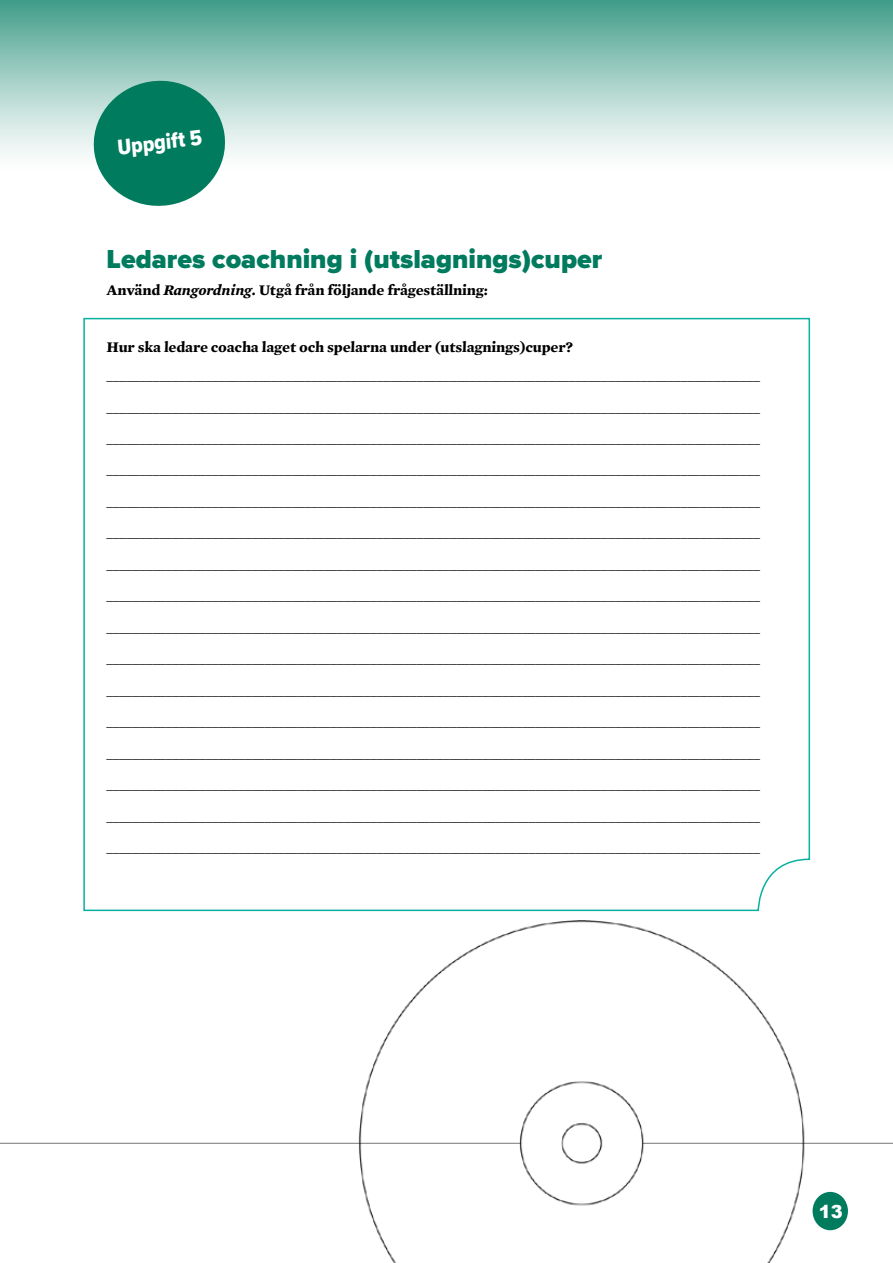
<style>
.page{position:relative;width:893px;height:1263px;background:#fff}
.page>*{position:absolute;margin:0;border:0;box-sizing:border-box;transform-origin:0 0}
.t1{font:900 27px "Proxima Nova";color:#007b5e}
.t2{font:22.5px "Proxima Nova Cond Extrabld";color:#fff}
.t3{font:900 18px "Arial";color:#fff}
.t4{font:15px/31.5px "Mercury Text G2";color:#000;text-align:justify}
.t5{font:700 15px "Mercury Text G2";color:#000}
.s1{font-style:italic}
</style>
<div class="page">
<div style="left:0;top:0;width:893px;height:170px;background:linear-gradient(to bottom,#469f8c,#fff)"></div>
<svg style="left:83px;top:317px;width:728px;height:595px"></svg>
<svg style="left:89px;top:76px;width:141px;height:130px;background:#3f9b86"></svg>
<img style="left:0;top:920px;width:893px;height:343px">
<h2 class="t2" style="left:115px;top:131px;width:87px;rotate:-7deg">Uppgift 5</h2>
<h1 class="t1" style="left:107px;top:239px;width:497px">Ledares coachning i (utslagnings)cuper</h1>
<p class="t5" style="left:107px;top:279px;width:383px">Använd <span class="s1">Rangordning</span>. Utgå från följande frågeställning:</p>
<p class="t5" style="left:107px;top:335px;width:469px">Hur ska ledare coacha laget och spelarna under (utslagnings)cuper?</p>
<p class="t4" style="left:106px;top:361px;width:655px">___________________________________________________________________________________________________ ___________________________________________________________________________________________________ ___________________________________________________________________________________________________ ___________________________________________________________________________________________________ ___________________________________________________________________________________________________ ___________________________________________________________________________________________________ ___________________________________________________________________________________________________ ___________________________________________________________________________________________________ ___________________________________________________________________________________________________ ___________________________________________________________________________________________________ ___________________________________________________________________________________________________ ___________________________________________________________________________________________________ ___________________________________________________________________________________________________ ___________________________________________________________________________________________________ ___________________________________________________________________________________________________ ___________________________________________________________________________________________________</p>
<p class="t3" style="left:819px;top:1198px;width:26px">13</p>
</div>
